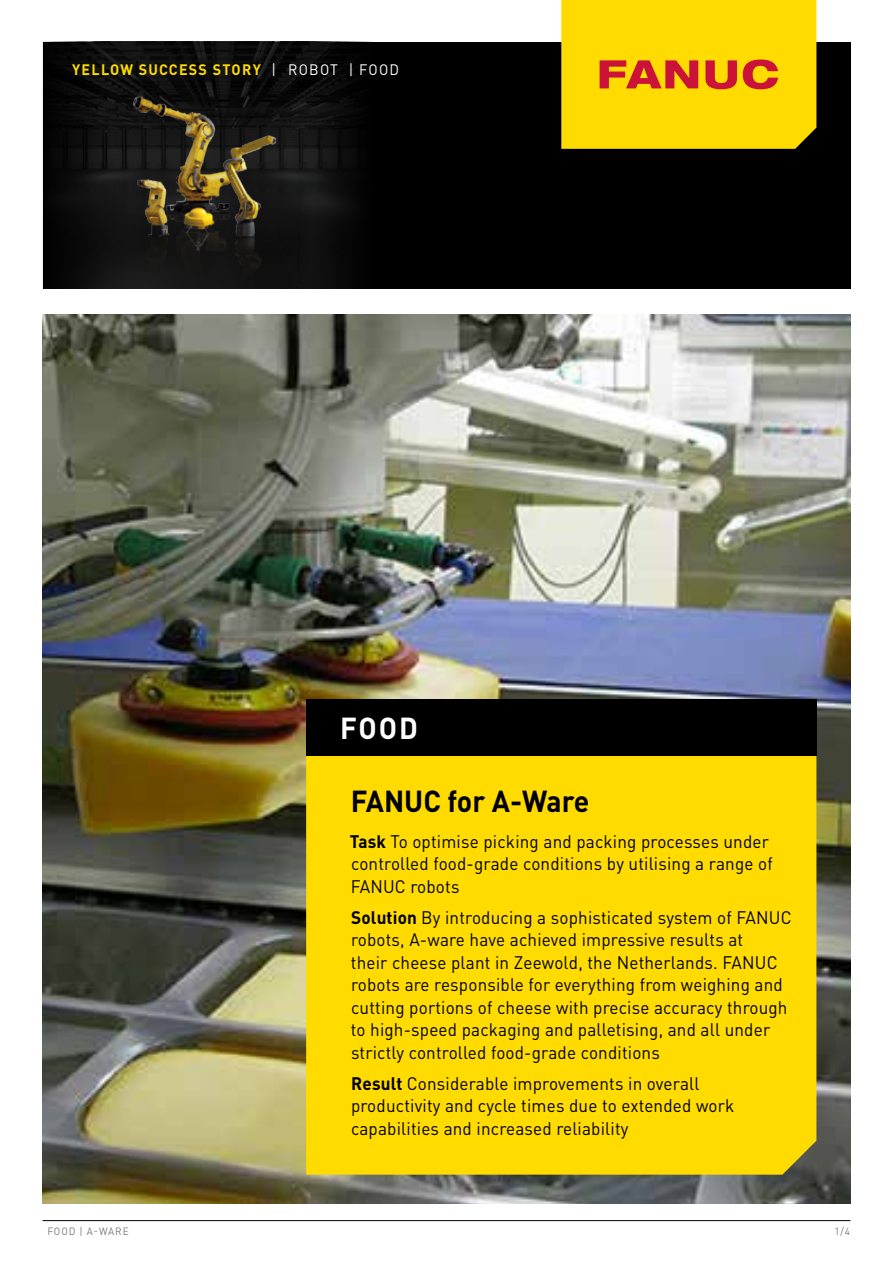
<style>
.page{position:relative;width:893px;height:1263px;background:#fff}
.page>*{position:absolute;margin:0;border:0;box-sizing:border-box;transform-origin:0 0}
.t1{font:700 30px "DIN Pro";color:#000;scale:.95 1}
.t2{font:700 30px "DIN Pro";color:#fff;scale:.95 1}
.t3{font:18px/22.5px "DIN Pro";letter-spacing:.01em;color:#000;scale:.95 1}
.t4{font:700 15px "DIN Pro";letter-spacing:.09em;color:#ffdb00;scale:.95 1}
.t5{font:10.5px "DIN Pro";letter-spacing:.09em;color:#7b797e;scale:.95 1}
.s1{font-weight:400;color:#fff}
.s2{font-weight:700}
</style>
<div class="page">
<svg style="left:43px;top:42px;width:808px;height:247px;background:#020202"></svg>
<img style="left:88px;top:70px;width:233px;height:245px">
<hr style="left:43px;top:1220px;width:807px;height:1px;background:#000">
<svg style="left:561px;top:0;width:255px;height:149px;background:#f8c904"></svg>
<img style="left:43px;top:315px;width:807px;height:888px">
<div style="left:306px;top:755px;width:510px;height:420px;background:#ffdb00"></div>
<div style="left:306px;top:698px;width:510px;height:57px;background:#000"></div>
<p class="t4" style="left:72px;top:60px;width:346px">YELLOW SUCCESS STORY <span class="s1">| ROBOT | FOOD</span></p>
<h1 class="t2" style="left:340px;top:707px;width:83px">FOOD</h1>
<h1 class="t1" style="left:351px;top:781px;width:253px">FANUC for A-Ware</h1>
<p class="t3" style="left:350px;top:829px;width:447px"><span class="s2">Task</span> To optimise picking and packing processes under controlled food-grade conditions by utilising a range of<br>FANUC robots</p>
<p class="t3" style="left:351px;top:905px;width:465px"><span class="s2">Solution</span> By introducing a sophisticated system of FANUC robots, A-ware have achieved impressive results at<br>their cheese plant in Zeewold, the Netherlands. FANUC robots are responsible for everything from weighing and cutting portions of cheese with precise accuracy through to high-speed packaging and palletising, and all under strictly controlled food-grade conditions</p>
<p class="t3" style="left:351px;top:1071px;width:405px"><span class="s2">Result</span> Considerable improvements in overall productivity and cycle times due to extended work capabilities and increased reliability</p>
<p class="t5" style="left:48px;top:1224px;width:87px">FOOD | A-WARE</p>
<p class="t5" style="left:835px;top:1224px;width:18px">1/4</p>
</div>
